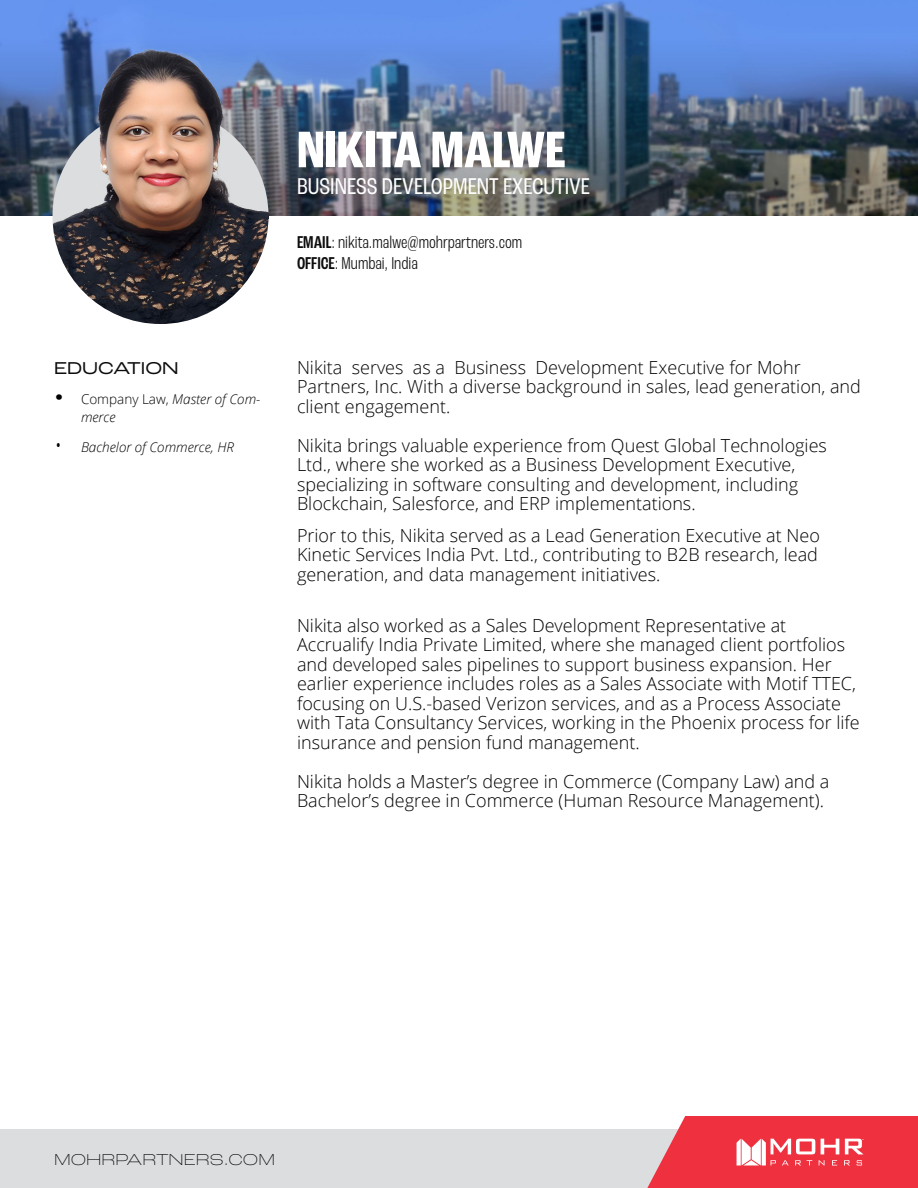
<style>
.page{position:relative;width:918px;height:1188px;background:#fff}
.page>*{position:absolute;margin:0;border:0;box-sizing:border-box;transform-origin:0 0}
.t1{font:100 extra-condensed 54px "Roc Grotesk Variable";color:#fff}
.t2{font:100 extra-condensed 24px "Roc Grotesk Variable";color:#fff}
.t3{font:300 18px/19.5px "Open Sans";color:#000}
.t4{font:300 condensed 18px/21px "Roc Grotesk";color:#0d0d0d}
.t5{font:expanded 18px "Roc Grotesk";color:#0d0d0d}
.t6{font:200 expanded 16.5px "Roc Grotesk";color:#000}
.t7{font:italic 300 13.5px/18px "Open Sans";color:#000}
.s1{font-family:"Roc Grotesk";font-weight:700;font-style:normal;font-stretch:expanded;font-size:22.5px}
.s2{font-style:normal}
.s3{font-family:"Roc Grotesk";font-weight:400;font-style:normal;font-size:22.5px}
.s4{font-weight:500}
</style>
<div class="page">
<div style="left:0;top:1130px;width:918px;height:58px;background:#dcddde"></div>
<svg style="left:647px;top:1116px;width:271px;height:72px;background:#ee4b58"></svg>
<img style="left:0;top:0;width:918px;height:216px">
<img style="left:52px;top:108px;width:216px;height:216px;border-radius:108px">
<img style="left:55px;top:46px;width:213px;height:173px">
<p class="t5" style="left:54px;top:357px;width:126px">EDUCATION</p>
<p class="t7" style="left:81px;top:389px;width:181px;text-indent:-27px"><span class="s1">•</span> <span class="s2">Company Law,</span> Master of Com&shy;merce</p>
<p class="t7" style="left:54px;top:437px;width:181px"><span class="s3">•</span> Bachelor of Commerce, HR</p>
<h1 class="t1" style="left:297px;top:121px;width:270px">NIKITA MALWE</h1>
<h2 class="t2" style="left:297px;top:174px;width:294px">BUSINESS DEVELOPMENT EXECUTIVE</h2>
<p class="t4" style="left:297px;top:231px;width:227px"><span class="s4">EMAIL</span>: nikita.malwe@mohrpartners.com<br><span class="s4">OFFICE</span>: Mumbai, India</p>
<p class="t3" style="left:297px;top:357px;width:565px">Nikita serves as a Business Development Executive for Mohr<br>Partners, Inc. With a diverse background in sales, lead generation, and client engagement.</p>
<p class="t3" style="left:297px;top:435px;width:531px">Nikita brings valuable experience from Quest Global Technologies Ltd., where she worked as a Business Development Executive, specializing in software consulting and development, including Blockchain, Salesforce, and ERP implementations.</p>
<p class="t3" style="left:297px;top:525px;width:524px;text-align:justify">Prior to this, Nikita served as a Lead Generation Executive at Neo Kinetic Services India Pvt. Ltd., contributing to B2B research, lead generation, and data management initiatives.</p>
<p class="t3" style="left:297px;top:615px;width:564px">Nikita also worked as a Sales Development Representative at Accrualify India Private Limited, where she managed client portfolios and developed sales pipelines to support business expansion. Her earlier experience includes roles as a Sales Associate with Motif TTEC, focusing on U.S.-based Verizon services, and as a Process Associate with Tata Consultancy Services, working in the Phoenix process for life insurance and pension fund management.</p>
<p class="t3" style="left:297px;top:771px;width:534px">Nikita holds a Master’s degree in Commerce (Company Law) and a<br>Bachelor’s degree in Commerce (Human Resource Management).</p>
<p class="t6" style="left:54px;top:1149px;width:223px">MOHRPARTNERS.COM</p>
</div>
